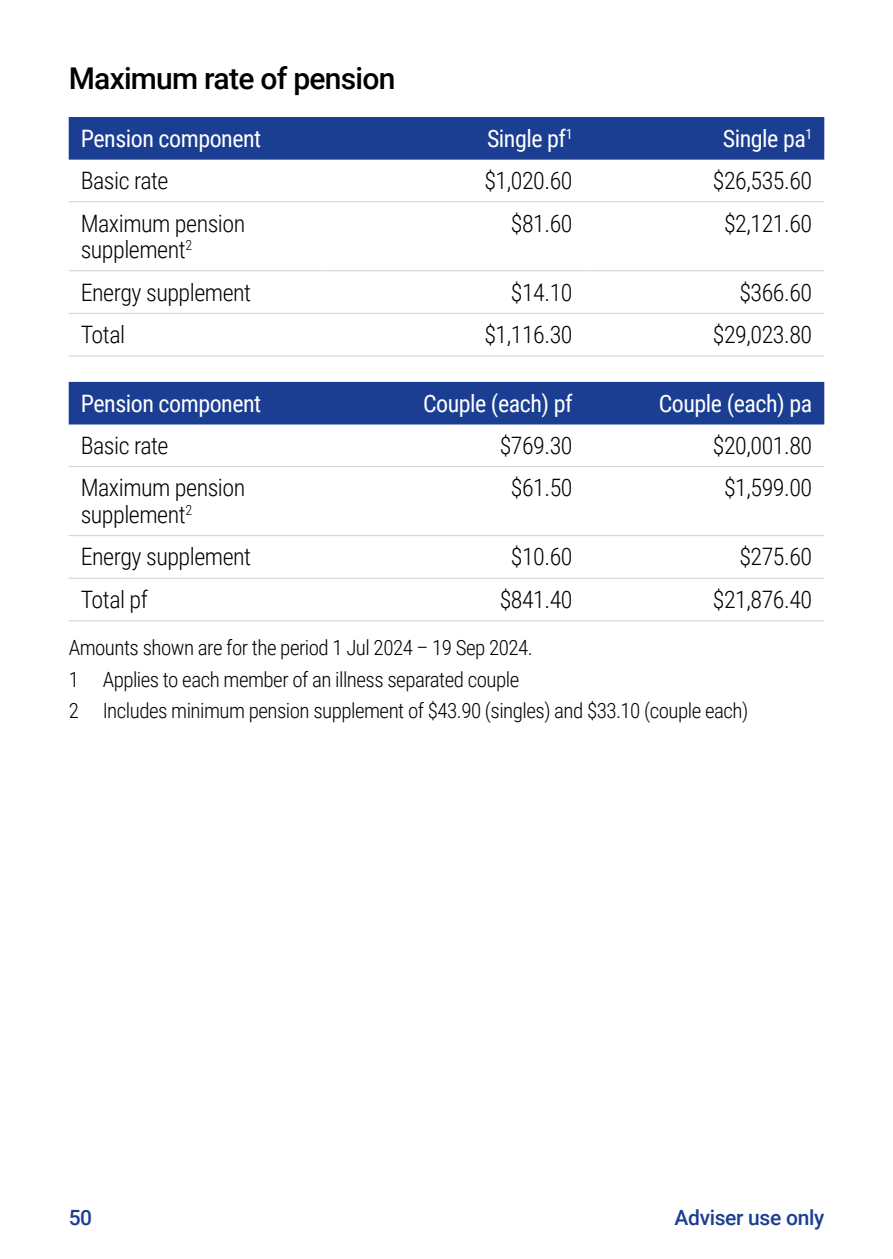
<style>
.page{position:relative;width:893px;height:1259px;background:#fff}
.page>*{position:absolute;margin:0;border:0;box-sizing:border-box;transform-origin:0 0}
.CFS_02_A6-FT_Subhead_2{font:500 30px "Roboto";letter-spacing:-.025em;color:#000}
.CFS_04_A6-FT_Table_Body{font:300 24px/26.4px "Roboto Condensed";letter-spacing:-.02em;color:#000}
.CFS_04_A6-FT_Table_Col_Head{font:24px "Roboto Condensed";letter-spacing:-.02em;color:#fff}
.CFS_09_A6-FT_Footnote{font:300 21px "Roboto Condensed";letter-spacing:-.025em;color:#000}
.CFS_09_A6-FT_Disclaimer{font:300 21px "Roboto Condensed";letter-spacing:-.025em;color:#000}
.t1{font:500 21px "Roboto";letter-spacing:-.015em;color:#1b3e92}
</style>
<div class="page">
<div style="left:69px;top:117px;width:755px;height:43px;background:#1b3e92"></div>
<hr style="left:69px;top:201px;width:258px;height:1px;background:#d0d0d0">
<hr style="left:327px;top:201px;width:258px;height:1px;background:#d0d0d0">
<hr style="left:585px;top:201px;width:239px;height:1px;background:#d0d0d0">
<hr style="left:69px;top:270px;width:258px;height:1px;background:#d0d0d0">
<hr style="left:327px;top:270px;width:258px;height:1px;background:#d0d0d0">
<hr style="left:585px;top:270px;width:239px;height:1px;background:#d0d0d0">
<hr style="left:69px;top:313px;width:258px;height:1px;background:#d0d0d0">
<hr style="left:327px;top:313px;width:258px;height:1px;background:#d0d0d0">
<hr style="left:585px;top:313px;width:239px;height:1px;background:#d0d0d0">
<hr style="left:69px;top:355px;width:258px;height:1px;background:#d0d0d0">
<hr style="left:327px;top:355px;width:258px;height:1px;background:#d0d0d0">
<hr style="left:585px;top:355px;width:239px;height:1px;background:#d0d0d0">
<div style="left:69px;top:382px;width:755px;height:42px;background:#1b3e92"></div>
<hr style="left:69px;top:466px;width:258px;height:1px;background:#d0d0d0">
<hr style="left:327px;top:466px;width:258px;height:1px;background:#d0d0d0">
<hr style="left:585px;top:466px;width:239px;height:1px;background:#d0d0d0">
<hr style="left:69px;top:535px;width:258px;height:1px;background:#d0d0d0">
<hr style="left:327px;top:535px;width:258px;height:1px;background:#d0d0d0">
<hr style="left:585px;top:535px;width:239px;height:1px;background:#d0d0d0">
<hr style="left:69px;top:578px;width:258px;height:1px;background:#d0d0d0">
<hr style="left:327px;top:578px;width:258px;height:1px;background:#d0d0d0">
<hr style="left:585px;top:578px;width:239px;height:1px;background:#d0d0d0">
<hr style="left:69px;top:620px;width:258px;height:1px;background:#d0d0d0">
<hr style="left:327px;top:620px;width:258px;height:1px;background:#d0d0d0">
<hr style="left:585px;top:620px;width:239px;height:1px;background:#d0d0d0">
<h3 class="CFS_02_A6-FT_Subhead_2" style="left:69px;top:58px;width:328px">Maximum rate of pension</h3>
<h6 class="CFS_04_A6-FT_Table_Col_Head" style="left:81px;top:121px;width:182px">Pension component</h6>
<h6 class="CFS_04_A6-FT_Table_Col_Head" style="left:487px;top:121px;width:87px">Single pf<sup>1</sup></h6>
<h6 class="CFS_04_A6-FT_Table_Col_Head" style="left:723px;top:121px;width:91px">Single pa<sup>1</sup></h6>
<p class="CFS_04_A6-FT_Table_Body" style="left:81px;top:166px;width:89px">Basic rate</p>
<p class="CFS_04_A6-FT_Table_Body" style="left:484px;top:166px;width:90px">$1,020.60</p>
<p class="CFS_04_A6-FT_Table_Body" style="left:713px;top:166px;width:101px">$26,535.60</p>
<p class="CFS_04_A6-FT_Table_Body" style="left:81px;top:209px;width:166px">Maximum pension supplement<sup>2</sup></p>
<p class="CFS_04_A6-FT_Table_Body" style="left:511px;top:209px;width:63px">$81.60</p>
<p class="CFS_04_A6-FT_Table_Body" style="left:724px;top:209px;width:90px">$2,121.60</p>
<p class="CFS_04_A6-FT_Table_Body" style="left:81px;top:278px;width:172px">Energy supplement</p>
<p class="CFS_04_A6-FT_Table_Body" style="left:511px;top:278px;width:63px">$14.10</p>
<p class="CFS_04_A6-FT_Table_Body" style="left:739px;top:278px;width:74px">$366.60</p>
<p class="CFS_04_A6-FT_Table_Body" style="left:81px;top:320px;width:46px">Total</p>
<p class="CFS_04_A6-FT_Table_Body" style="left:484px;top:320px;width:90px">$1,116.30</p>
<p class="CFS_04_A6-FT_Table_Body" style="left:713px;top:320px;width:101px">$29,023.80</p>
<h6 class="CFS_04_A6-FT_Table_Col_Head" style="left:81px;top:386px;width:182px">Pension component</h6>
<h6 class="CFS_04_A6-FT_Table_Col_Head" style="left:423px;top:386px;width:151px">Couple (each) pf</h6>
<h6 class="CFS_04_A6-FT_Table_Col_Head" style="left:659px;top:386px;width:155px">Couple (each) pa</h6>
<p class="CFS_04_A6-FT_Table_Body" style="left:81px;top:431px;width:89px">Basic rate</p>
<p class="CFS_04_A6-FT_Table_Body" style="left:500px;top:431px;width:74px">$769.30</p>
<p class="CFS_04_A6-FT_Table_Body" style="left:713px;top:431px;width:101px">$20,001.80</p>
<p class="CFS_04_A6-FT_Table_Body" style="left:81px;top:474px;width:166px">Maximum pension supplement<sup>2</sup></p>
<p class="CFS_04_A6-FT_Table_Body" style="left:511px;top:474px;width:63px">$61.50</p>
<p class="CFS_04_A6-FT_Table_Body" style="left:724px;top:474px;width:90px">$1,599.00</p>
<p class="CFS_04_A6-FT_Table_Body" style="left:81px;top:543px;width:172px">Energy supplement</p>
<p class="CFS_04_A6-FT_Table_Body" style="left:511px;top:543px;width:63px">$10.60</p>
<p class="CFS_04_A6-FT_Table_Body" style="left:739px;top:543px;width:74px">$275.60</p>
<p class="CFS_04_A6-FT_Table_Body" style="left:81px;top:585px;width:69px">Total pf</p>
<p class="CFS_04_A6-FT_Table_Body" style="left:500px;top:585px;width:74px">$841.40</p>
<p class="CFS_04_A6-FT_Table_Body" style="left:713px;top:585px;width:101px">$21,876.40</p>
<p class="CFS_09_A6-FT_Disclaimer" style="left:69px;top:633px;width:466px">Amounts shown are for the period 1 Jul 2024 – 19 Sep 2024.</p>
<p class="CFS_09_A6-FT_Footnote" style="left:69px;top:664px;width:452px">1 Applies to each member of an illness separated couple</p>
<p class="CFS_09_A6-FT_Footnote" style="left:69px;top:696px;width:681px">2 Includes minimum pension supplement of $43.90 (singles) and $33.10 (couple each)</p>
<p class="t1" style="left:69px;top:1202px;width:25px">50</p>
<p class="t1" style="left:674px;top:1203px;width:151px">Adviser use only</p>
</div>
